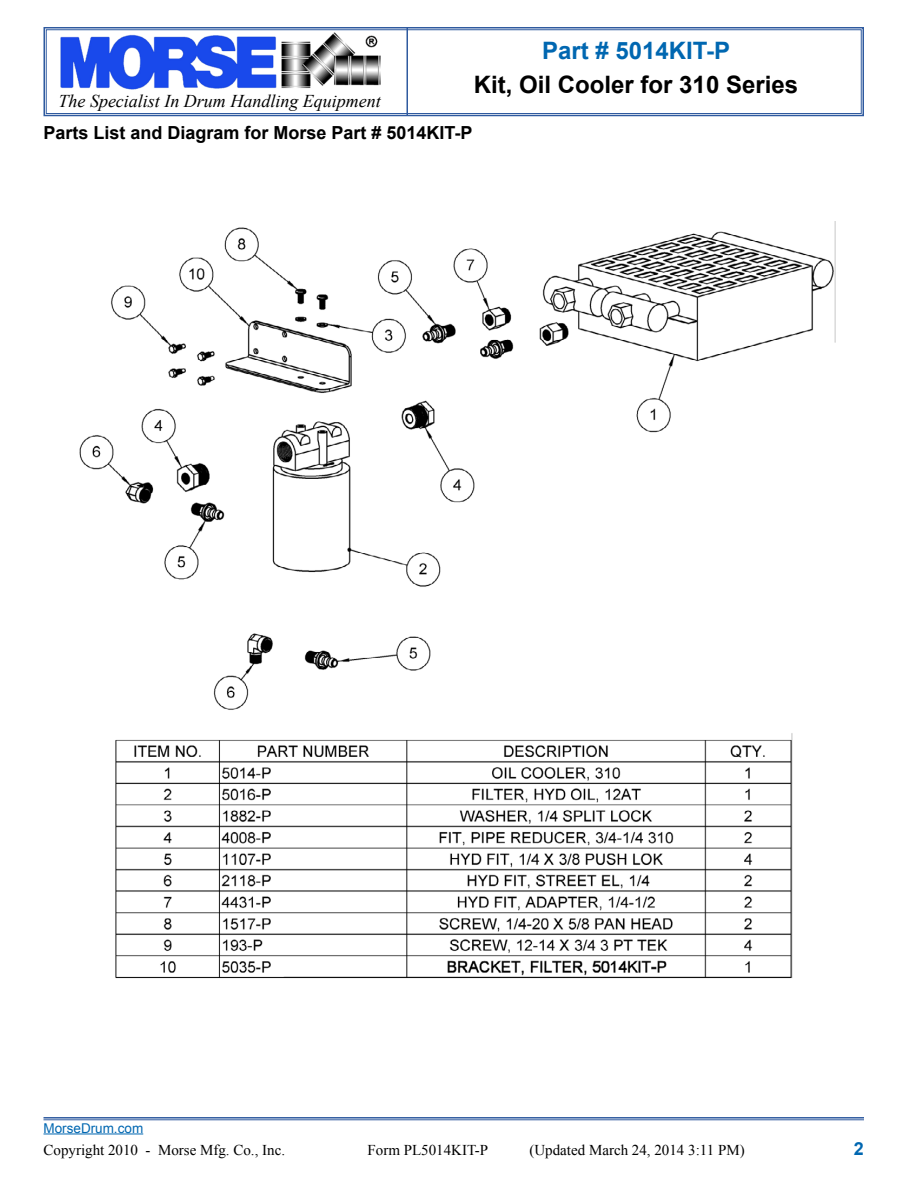
<style>
.page{position:relative;width:918px;height:1188px;background:#fff}
.page>*{position:absolute;margin:0;border:0;box-sizing:border-box;transform-origin:0 0}
.t1{font:700 24px "Arial";color:#000}
.t2{font:700 24px "Arial";color:#0067b1}
.t3{font:700 18px "Arial";color:#000}
.t4{font:italic 18px "Times New Roman";color:#000}
.t5{font:700 18px "Arial";color:#0067b1}
.t6{font:15px "Times New Roman";color:#000}
.t7{font:13.5px "Arial";color:#0067b1}
</style>
<div class="page">
<svg style="left:43px;top:27px;width:821px;height:90px"></svg>
<div style="left:46px;top:29px;width:816px;height:85px;border:1px solid #2f5a9f"></div>
<hr style="left:406px;top:28px;width:2px;height:88px;background:#2f5a9f">
<hr style="left:44px;top:1134px;width:99px;height:1px;background:#0067b1">
<hr style="left:43px;top:1117px;width:821px;height:2px;background:#2f5a9f">
<hr style="left:43px;top:1120px;width:821px;height:1px;background:#2f5a9f">
<img style="left:79px;top:222px;width:756px;height:757px">
<p class="t4" style="left:58px;top:89px;width:324px">The Specialist In Drum Handling Equipment</p>
<p class="t2" style="left:542px;top:34px;width:190px">Part # 5014KIT-P</p>
<p class="t1" style="left:474px;top:69px;width:326px">Kit, Oil Cooler for 310 Series</p>
<p class="t3" style="left:44px;top:121px;width:431px">Parts List and Diagram for Morse Part # 5014KIT-P</p>
<p class="t7" style="left:44px;top:1120px;width:101px">MorseDrum.com</p>
<p class="t6" style="left:44px;top:1140px;width:243px">Copyright 2010 - Morse Mfg. Co., Inc.</p>
<p class="t6" style="left:368px;top:1140px;width:122px">Form PL5014KIT-P</p>
<p class="t6" style="left:530px;top:1140px;width:217px">(Updated March 24, 2014 3:11 PM)</p>
<p class="t5" style="left:854px;top:1136px;width:12px">2</p>
</div>
